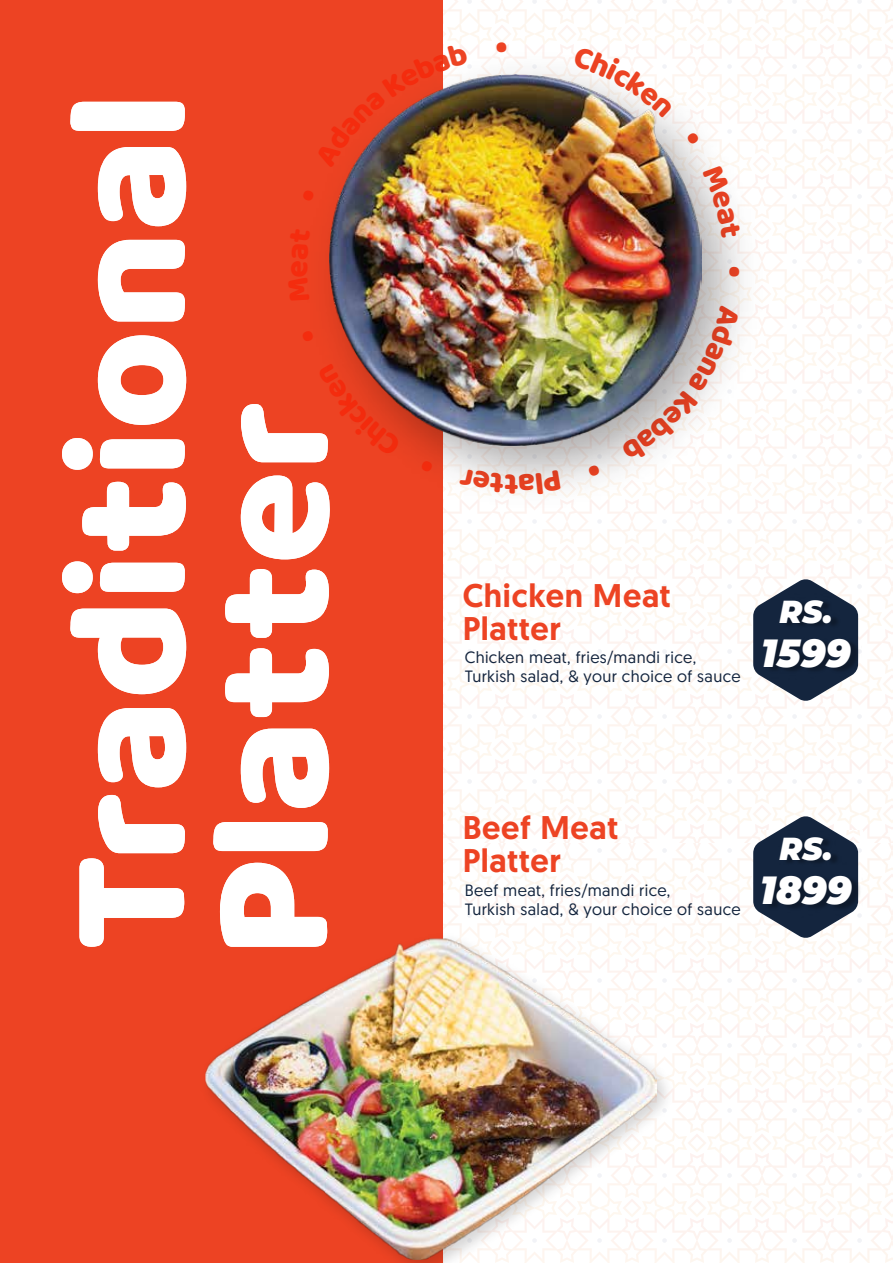
<style>
.page{position:relative;width:893px;height:1263px;background:#fff}
.page>*{position:absolute;margin:0;border:0;box-sizing:border-box;transform-origin:0 0}
.t1{font:170.7px/142.9px "Quentin Pro";letter-spacing:.05em;color:#fff}
.t2{font:italic 900 39.3px "Montserrat";color:#fff}
.t3{font:500 32.7px/32.7px "Geomanist";letter-spacing:.02em;color:#ed4323}
.t4{font:italic 900 31.8px "Montserrat";color:#fff}
.t5{font:16.35px/19px "Geomanist";letter-spacing:.025em;color:#14253e}
</style>
<div class="page">
<div style="left:0;top:843px;width:893px;height:420px;background:linear-gradient(to bottom,#fefcfb,#fefcfb)"></div>
<div style="left:0;top:0;width:893px;height:842px;background:linear-gradient(to bottom,#fefcfb,#fefcfb)"></div>
<div style="left:0;top:0;width:443px;height:1263px;background:#ed4323"></div>
<img style="left:328px;top:36px;width:453px;height:489px">
<img style="left:329px;top:75px;width:373px;height:371px">
<img style="left:400px;top:927px;width:279px;height:336px">
<img style="left:205px;top:938px;width:452px;height:322px">
<svg style="left:753px;top:579px;width:105px;height:122px"></svg>
<img style="left:763px;top:594px;width:98px;height:91px">
<svg style="left:753px;top:816px;width:105px;height:122px"></svg>
<img style="left:761px;top:831px;width:101px;height:90px">
<img style="left:573px;top:47px;width:100px;height:71px">
<svg style="left:686px;top:131px;width:14px;height:14px"></svg>
<svg style="left:702px;top:165px;width:39px;height:73px"></svg>
<svg style="left:729px;top:267px;width:11px;height:10px"></svg>
<img style="left:621px;top:306px;width:118px;height:158px">
<svg style="left:588px;top:464px;width:12px;height:13px"></svg>
<svg style="left:459px;top:468px;width:102px;height:26px"></svg>
<svg style="left:420px;top:460px;width:13px;height:13px"></svg>
<svg style="left:328px;top:364px;width:74px;height:93px"></svg>
<img style="left:328px;top:43px;width:141px;height:124px">
<svg style="left:496px;top:42px;width:11px;height:11px"></svg>
<h1 class="t1" style="left:44px;top:949px;width:852px;rotate:-90deg">Traditional<br>Platter</h1>
<h3 class="t3" style="left:463px;top:579px;width:209px">Chicken Meat<br>Platter</h3>
<p class="t5" style="left:465px;top:647px;width:277px">Chicken meat, fries/mandi rice,<br>Turkish salad, &amp; your choice of sauce</p>
<h3 class="t4" style="left:779px;top:590px;width:55px">RS.</h3>
<h2 class="t2" style="left:761px;top:626px;width:91px">1599</h2>
<h3 class="t3" style="left:463px;top:811px;width:157px">Beef Meat<br>Platter</h3>
<p class="t5" style="left:465px;top:880px;width:207px">Beef meat, fries/mandi rice,</p>
<p class="t5" style="left:465px;top:899px;width:277px">Turkish salad, &amp; your choice of sauce</p>
<h3 class="t4" style="left:779px;top:827px;width:55px">RS.</h3>
<h2 class="t2" style="left:760px;top:863px;width:93px">1899</h2>
</div>
